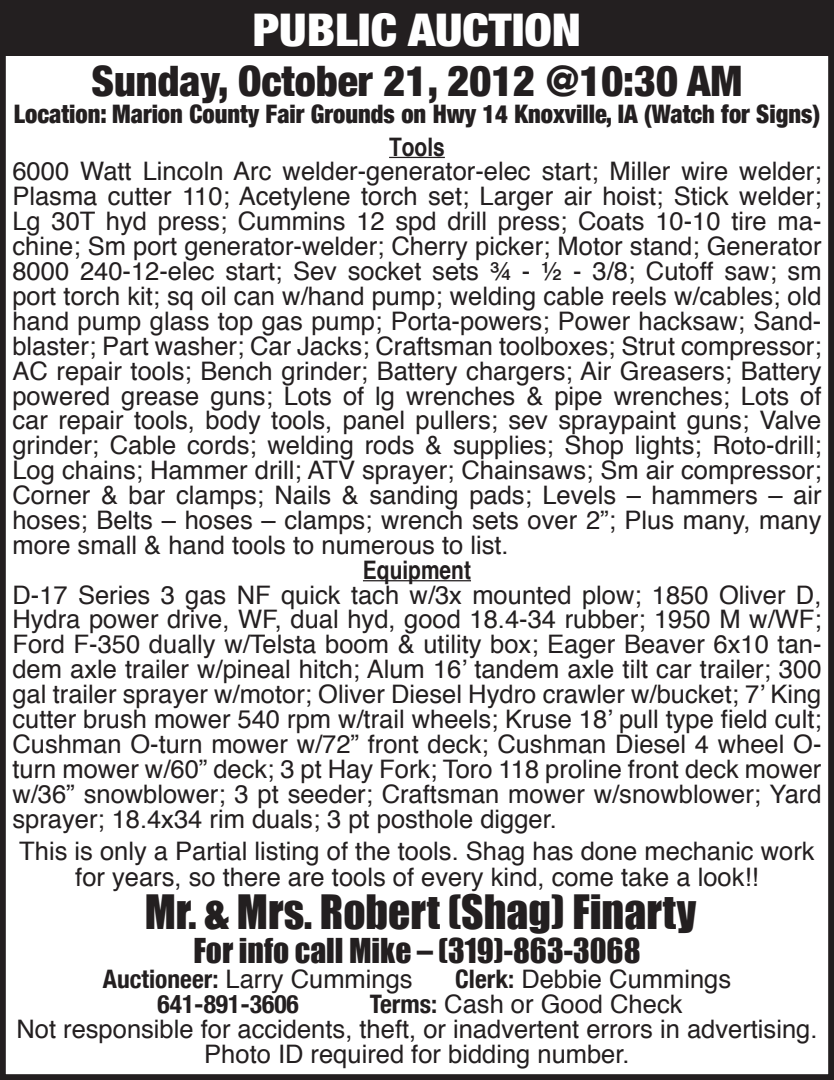
<style>
.page{position:relative;width:834px;height:1080px;background:#fff}
.page>*{position:absolute;margin:0;border:0;box-sizing:border-box;transform-origin:0 0}
.t1{font:900 condensed 45px "Helvetica Neue";color:#fff;scale:1.09 1}
.t2{font:43.5px "Impact";color:#231f20}
.t3{font:900 condensed 42px "Helvetica Neue";color:#231f20}
.t4{font:31.5px "Impact";color:#231f20}
.t5{font:25.5px/24.9px "Helvetica";color:#231f20;text-align:justify}
.t6{font:900 condensed 25.5px "Helvetica Neue";color:#231f20;scale:.96 1}
.t7{font:700 condensed 25.5px "Helvetica";color:#231f20}
.t8{font:700 condensed 25.5px "Helvetica Neue";color:#231f20}
.s1{font-family:"Helvetica Neue";font-weight:700;font-stretch:condensed}
</style>
<div class="page">
<hr style="left:389px;top:157px;width:56px;height:1px;background:#231f20">
<hr style="left:363px;top:580px;width:108px;height:1px;background:#231f20">
<div style="left:0;top:0;width:834px;height:1080px;border:6px solid #231f20"></div>
<div style="left:0;top:0;width:834px;height:55px;background:#231f20"></div>
<h1 class="t1" style="left:253px;top:-7px;width:303px">Public Auction</h1>
<h3 class="t3" style="left:91px;top:47px;width:652px">Sunday, October 21, 2012 @10:30 AM</h3>
<p class="t6" style="left:14px;top:93px;width:841px">Location: Marion County Fair Grounds on Hwy 14 Knoxville, IA (Watch for Signs)</p>
<p class="t7" style="left:389px;top:130px;width:57px">Tools</p>
<p class="t5" style="left:12px;top:160px;width:810px">6000 Watt Lincoln Arc welder-generator-elec start; Miller wire welder; Plasma cutter 110; Acetylene torch set; Larger air hoist; Stick welder; Lg 30T hyd press; Cummins 12 spd drill press; Coats 10-10 tire ma&shy;chine; Sm port generator-welder; Cherry picker; Motor stand; Generator 8000 240-12-elec start; Sev socket sets ¾ - ½ - 3/8; Cutoff saw; sm port torch kit; sq oil can w/hand pump; welding cable reels w/cables; old hand pump glass top gas pump; Porta-powers; Power hacksaw; Sand&shy;blaster; Part washer; Car Jacks; Craftsman toolboxes; Strut compressor; AC repair tools; Bench grinder; Battery chargers; Air Greasers; Battery powered grease guns; Lots of lg wrenches &amp; pipe wrenches; Lots of car repair tools, body tools, panel pullers; sev spraypaint guns; Valve grinder; Cable cords; welding rods &amp; supplies; Shop lights; Roto-drill; Log chains; Hammer drill; ATV sprayer; Chainsaws; Sm air compressor; Corner &amp; bar clamps; Nails &amp; sanding pads; Levels – hammers – air hoses; Belts – hoses – clamps; wrench sets over 2”; Plus many, many more small &amp; hand tools to numerous to list.</p>
<p class="t7" style="left:363px;top:554px;width:110px">Equipment</p>
<p class="t5" style="left:12px;top:583px;width:810px">D-17 Series 3 gas NF quick tach w/3x mounted plow; 1850 Oliver D, Hydra power drive, WF, dual hyd, good 18.4-34 rubber; 1950 M w/WF; Ford F-350 dually w/Telsta boom &amp; utility box; Eager Beaver 6x10 tan&shy;dem axle trailer w/pineal hitch; Alum 16’ tandem axle tilt car trailer; 300 gal trailer sprayer w/motor; Oliver Diesel Hydro crawler w/bucket; 7’ King cutter brush mower 540 rpm w/trail wheels; Kruse 18’ pull type field cult; Cushman O-turn mower w/72” front deck; Cushman Diesel 4 wheel O&shy;turn mower w/60” deck; 3 pt Hay Fork; Toro 118 proline front deck mower w/36” snowblower; 3 pt seeder; Craftsman mower w/snowblower; Yard sprayer; 18.4x34 rim duals; 3 pt posthole digger.</p>
<p class="t5" style="left:19px;top:840px;width:797px;text-align:center">This is only a Partial listing of the tools. Shag has done mechanic work for years, so there are tools of every kind, come take a look!!</p>
<h2 class="t2" style="left:145px;top:878px;width:553px">Mr. &amp; Mrs. Robert (Shag) Finarty</h2>
<p class="t4" style="left:193px;top:926px;width:448px">For info call Mike – (319)-863-3068</p>
<p class="t5" style="left:103px;top:967px;width:311px"><span class="s1">Auctioneer:</span> Larry Cummings</p>
<p class="t5" style="left:455px;top:967px;width:277px"><span class="s1">Clerk:</span> Debbie Cummings</p>
<p class="t8" style="left:158px;top:983px;width:143px">641-891-3606</p>
<p class="t5" style="left:370px;top:992px;width:314px"><span class="s1">Terms:</span> Cash or Good Check</p>
<p class="t5" style="left:16px;top:1017px;width:802px">Not responsible for accidents, theft, or inadvertent errors in advertising.</p>
<p class="t5" style="left:204px;top:1043px;width:427px">Photo ID required for bidding number.</p>
</div>
